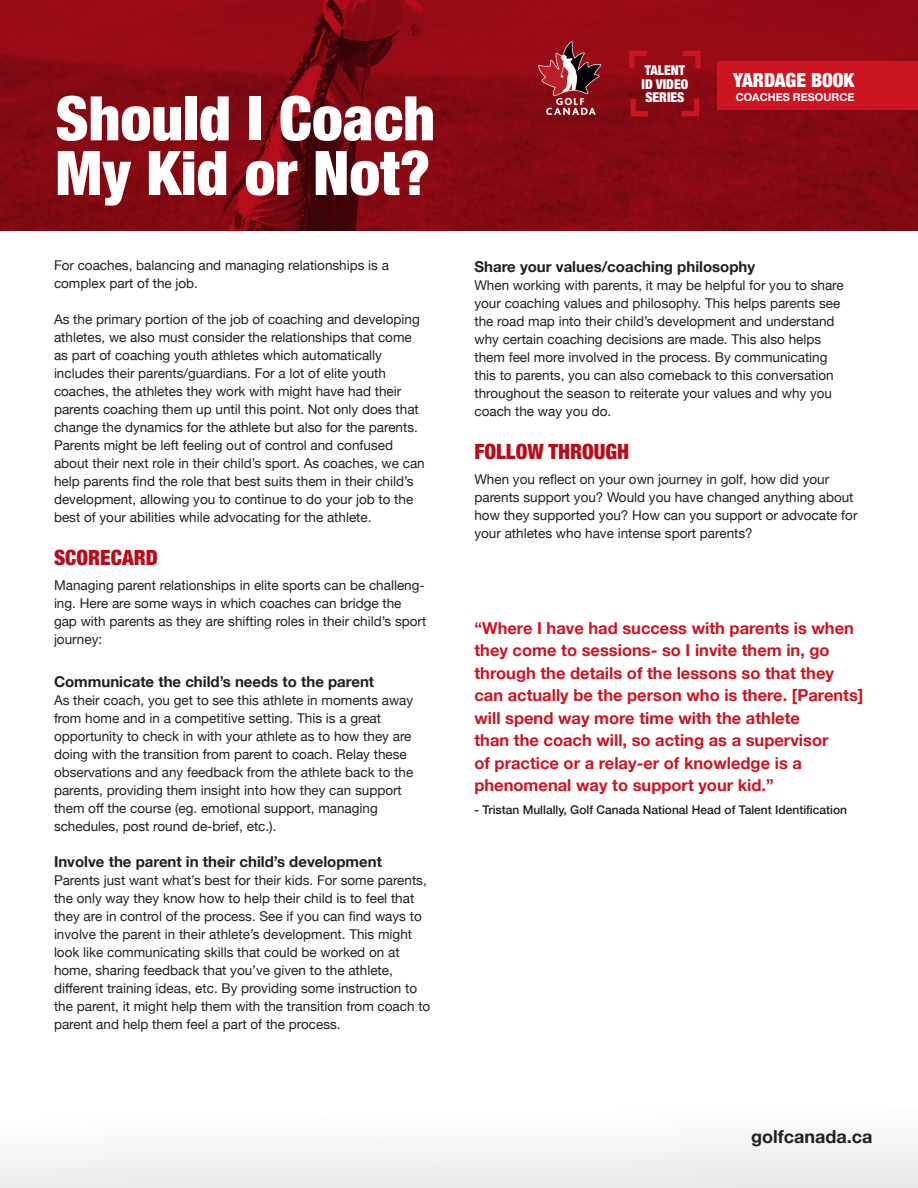
<style>
.page{position:relative;width:918px;height:1188px;background:#fff}
.page>*{position:absolute;margin:0;border:0;box-sizing:border-box;transform-origin:0 0}
.t1{font:900 condensed 61.5px/54.6px "Helvetica Neue";color:#fff}
.t2{font:900 condensed 21px "Helvetica Neue";color:#b50e1a}
.t3{font:900 condensed 19.35px "Helvetica Neue";color:#fff}
.t4{font:700 18px "Helvetica Neue";color:#231f20}
.t5{font:700 16.5px/22.5px "Helvetica Neue";color:#cd1521}
.t6{font:700 15px "Helvetica Neue";color:#231f20}
.t7{font:13.5px/18px "Helvetica Neue";color:#231f20}
.t8{font:900 condensed 13.5px/13.4px "Helvetica Neue";color:#fff}
.t9{font:500 12px "Helvetica Neue";color:#231f20}
.t10{font:700 10.95px "Helvetica Neue";color:#fff}
</style>
<div class="page">
<img style="left:0;top:0;width:918px;height:230px">
<div style="left:0;top:1107px;width:918px;height:81px;background:#f5f5f5"></div>
<div style="left:718px;top:61px;width:200px;height:49px;background:#cd1521"></div>
<svg style="left:683px;top:51px;width:18px;height:17px"></svg>
<svg style="left:629px;top:51px;width:18px;height:18px"></svg>
<svg style="left:631px;top:99px;width:17px;height:17px"></svg>
<svg style="left:682px;top:99px;width:17px;height:17px"></svg>
<img style="left:531px;top:35px;width:79px;height:85px">
<h1 class="t1" style="left:56px;top:88px;width:381px">Should I Coach<br>My Kid or Not?</h1>
<p class="t7" style="left:54px;top:257px;width:337px">For coaches, balancing and managing relationships is a complex part of the job.</p>
<p class="t7" style="left:54px;top:311px;width:372px">As the primary portion of the job of coaching and developing athletes, we also must consider the relationships that come as part of coaching youth athletes which automatically includes their parents/guardians. For a lot of elite youth coaches, the athletes they work with might have had their parents coaching them up until this point. Not only does that change the dynamics for the athlete but also for the parents.<br>Parents might be left feeling out of control and confused about their next role in their child’s sport. As coaches, we can help parents find the role that best suits them in their child’s development, allowing you to continue to do your job to the best of your abilities while advocating for the athlete.</p>
<h2 class="t2" style="left:54px;top:540px;width:105px">SCORECARD</h2>
<p class="t7" style="left:54px;top:577px;width:374px">Managing parent relationships in elite sports can be challeng&shy;ing. Here are some ways in which coaches can bridge the gap with parents as they are shifting roles in their child’s sport journey:</p>
<p class="t6" style="left:54px;top:669px;width:322px">Communicate the child’s needs to the parent</p>
<p class="t7" style="left:54px;top:692px;width:361px">As their coach, you get to see this athlete in moments away from home and in a competitive setting. This is a great opportunity to check in with your athlete as to how they are doing with the transition from parent to coach. Relay these observations and any feedback from the athlete back to the parents, providing them insight into how they can support them off the course (eg. emotional support, managing schedules, post round de-brief, etc.).</p>
<p class="t6" style="left:54px;top:849px;width:330px">Involve the parent in their child’s development</p>
<p class="t7" style="left:54px;top:872px;width:378px">Parents just want what’s best for their kids. For some parents, the only way they know how to help their child is to feel that they are in control of the process. See if you can find ways to involve the parent in their athlete’s development. This might look like communicating skills that could be worked on at home, sharing feedback that you’ve given to the athlete, different training ideas, etc. By providing some instruction to the parent, it might help them with the transition from coach to parent and help them feel a part of the process.</p>
<p class="t8" style="left:642px;top:63px;width:48px">TALENT<br>ID VIDEO<br>SERIES</p>
<h3 class="t3" style="left:733px;top:64px;width:123px">YARDAGE BOOK</h3>
<p class="t10" style="left:736px;top:89px;width:120px">COACHES RESOURCE</p>
<p class="t6" style="left:474px;top:255px;width:282px">Share your values/coaching philosophy</p>
<p class="t7" style="left:474px;top:277px;width:371px">When working with parents, it may be helpful for you to share your coaching values and philosophy. This helps parents see the road map into their child’s development and understand why certain coaching decisions are made. This also helps them feel more involved in the process. By communicating this to parents, you can also comeback to this conversation throughout the season to reiterate your values and why you coach the way you do.</p>
<h2 class="t2" style="left:474px;top:434px;width:156px">FOLLOW THROUGH</h2>
<p class="t7" style="left:474px;top:471px;width:385px">When you reflect on your own journey in golf, how did your parents support you? Would you have changed anything about how they supported you? How can you support or advocate for your athletes who have intense sport parents?</p>
<p class="t5" style="left:474px;top:617px;width:390px">“Where I have had success with parents is when they come to sessions- so I invite them in, go through the details of the lessons so that they can actually be the person who is there. [Parents] will spend way more time with the athlete<br>than the coach will, so acting as a supervisor<br>of practice or a relay-er of knowledge is a phenomenal way to support your kid.”</p>
<p class="t9" style="left:474px;top:801px;width:374px">- Tristan Mullally, Golf Canada National Head of Talent Identification</p>
<h3 class="t4" style="left:751px;top:1122px;width:123px">golfcanada.ca</h3>
</div>
